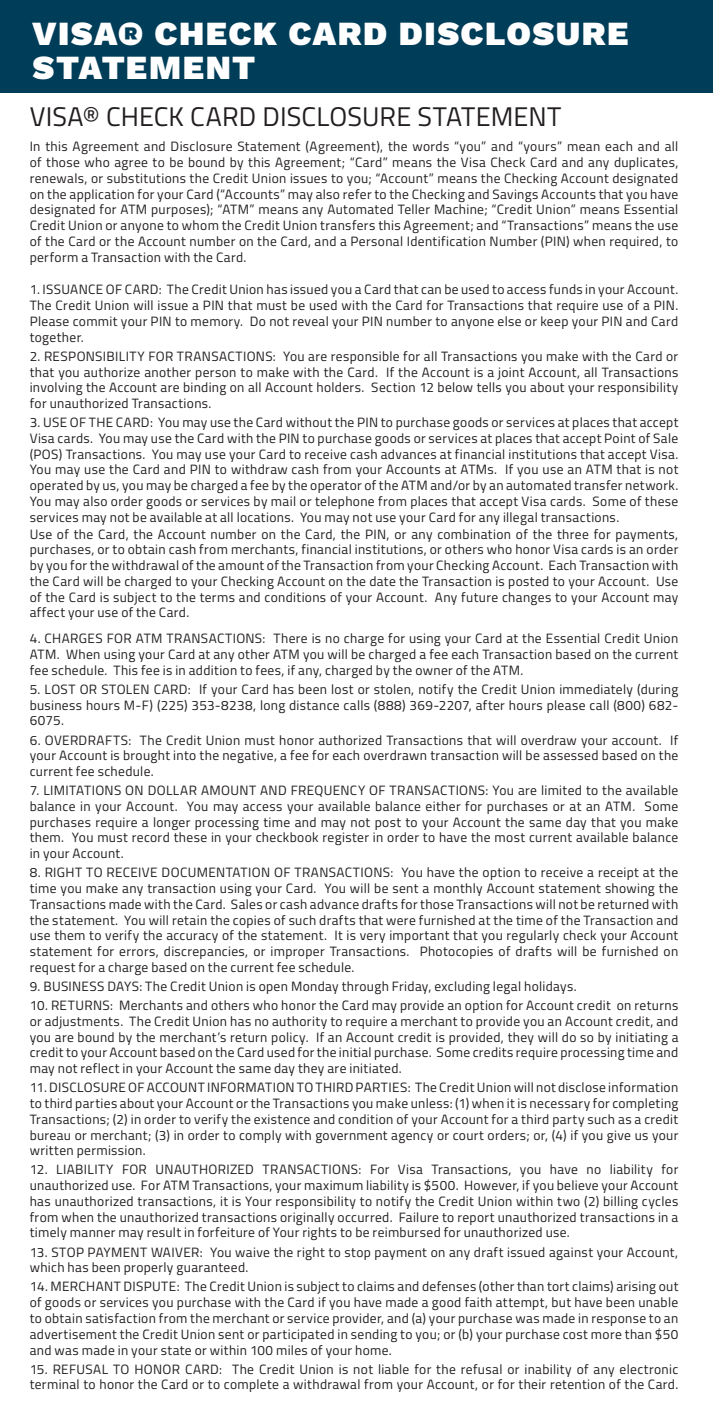
<style>
.page{position:relative;width:713px;height:1418px;background:#fff}
.page>*{position:absolute;margin:0;border:0;box-sizing:border-box;transform-origin:0 0}
.Headline{font:900 33.75px/33.8px "Work Sans";letter-spacing:.05em;color:#fff}
.Headlines{font:27px "Titillium";letter-spacing:.005em;color:#231f20}
.t1{font:13.5px/15.8px "Titillium";letter-spacing:.025em;color:#231f20;text-align:justify}
</style>
<div class="page">
<div style="left:0;top:0;width:713px;height:92px;background:#003d58"></div>
<p class="Headline" style="left:33px;top:18px;width:597px">VISA® CHECK CARD DISCLOSURE<br>STATEMENT</p>
<p class="Headlines" style="left:30px;top:96px;width:533px">VISA® CHECK CARD DISCLOSURE STATEMENT</p>
<p class="t1" style="left:30px;top:138px;width:650px">In this Agreement and Disclosure Statement (Agreement), the words “you” and “yours” mean each and all of those who agree to be bound by this Agreement; “Card” means the Visa Check Card and any duplicates, renewals, or substitutions the Credit Union issues to you; “Account” means the Checking Account designated on the application for your Card (“Accounts” may also refer to the Checking and Savings Accounts that you have designated for ATM purposes); “ATM” means any Automated Teller Machine; “Credit Union” means Essential Credit Union or anyone to whom the Credit Union transfers this Agreement; and “Transactions” means the use of the Card or the Account number on the Card, and a Personal Identification Number (PIN) when required, to perform a Transaction with the Card.</p>
<p class="t1" style="left:30px;top:281px;width:650px">1. ISSUANCE OF CARD: The Credit Union has issued you a Card that can be used to access funds in your Account.<br>The Credit Union will issue a PIN that must be used with the Card for Transactions that require use of a PIN.<br>Please commit your PIN to memory. Do not reveal your PIN number to anyone else or keep your PIN and Card together.</p>
<p class="t1" style="left:30px;top:347px;width:650px">2. RESPONSIBILITY FOR TRANSACTIONS: You are responsible for all Transactions you make with the Card or that you authorize another person to make with the Card. If the Account is a joint Account, all Transactions involving the Account are binding on all Account holders. Section 12 below tells you about your responsibility for unauthorized Transactions.</p>
<p class="t1" style="left:30px;top:414px;width:650px">3. USE OF THE CARD: You may use the Card without the PIN to purchase goods or services at places that accept Visa cards. You may use the Card with the PIN to purchase goods or services at places that accept Point of Sale (POS) Transactions. You may use your Card to receive cash advances at financial institutions that accept Visa.<br>You may use the Card and PIN to withdraw cash from your Accounts at ATMs. If you use an ATM that is not operated by us, you may be charged a fee by the operator of the ATM and/or by an automated transfer network.<br>You may also order goods or services by mail or telephone from places that accept Visa cards. Some of these services may not be available at all locations. You may not use your Card for any illegal transactions.</p>
<p class="t1" style="left:30px;top:525px;width:650px">Use of the Card, the Account number on the Card, the PIN, or any combination of the three for payments, purchases, or to obtain cash from merchants, financial institutions, or others who honor Visa cards is an order by you for the withdrawal of the amount of the Transaction from your Checking Account. Each Transaction with the Card will be charged to your Checking Account on the date the Transaction is posted to your Account. Use of the Card is subject to the terms and conditions of your Account. Any future changes to your Account may affect your use of the Card.</p>
<p class="t1" style="left:30px;top:630px;width:650px">4. CHARGES FOR ATM TRANSACTIONS: There is no charge for using your Card at the Essential Credit Union ATM. When using your Card at any other ATM you will be charged a fee each Transaction based on the current fee schedule. This fee is in addition to fees, if any, charged by the owner of the ATM.</p>
<p class="t1" style="left:30px;top:680px;width:650px">5. LOST OR STOLEN CARD: If your Card has been lost or stolen, notify the Credit Union immediately (during business hours M-F) (225) 353-8238, long distance calls (888) 369-2207, after hours please call (800) 682- 6075.</p>
<p class="t1" style="left:30px;top:731px;width:650px">6. OVERDRAFTS: The Credit Union must honor authorized Transactions that will overdraw your account. If your Account is brought into the negative, a fee for each overdrawn transaction will be assessed based on the current fee schedule.</p>
<p class="t1" style="left:30px;top:782px;width:650px">7. LIMITATIONS ON DOLLAR AMOUNT AND FREQUENCY OF TRANSACTIONS: You are limited to the available balance in your Account. You may access your available balance either for purchases or at an ATM. Some purchases require a longer processing time and may not post to your Account the same day that you make them. You must record these in your checkbook register in order to have the most current available balance in your Account.</p>
<p class="t1" style="left:30px;top:864px;width:650px">8. RIGHT TO RECEIVE DOCUMENTATION OF TRANSACTIONS: You have the option to receive a receipt at the time you make any transaction using your Card. You will be sent a monthly Account statement showing the Transactions made with the Card. Sales or cash advance drafts for those Transactions will not be returned with the statement. You will retain the copies of such drafts that were furnished at the time of the Transaction and use them to verify the accuracy of the statement. It is very important that you regularly check your Account statement for errors, discrepancies, or improper Transactions. Photocopies of drafts will be furnished on request for a charge based on the current fee schedule.</p>
<p class="t1" style="left:30px;top:977px;width:548px">9. BUSINESS DAYS: The Credit Union is open Monday through Friday, excluding legal holidays.</p>
<p class="t1" style="left:30px;top:997px;width:650px">10. RETURNS: Merchants and others who honor the Card may provide an option for Account credit on returns or adjustments. The Credit Union has no authority to require a merchant to provide you an Account credit, and you are bound by the merchant’s return policy. If an Account credit is provided, they will do so by initiating a credit to your Account based on the Card used for the initial purchase. Some credits require processing time and may not reflect in your Account the same day they are initiated.</p>
<p class="t1" style="left:30px;top:1079px;width:650px">11. DISCLOSURE OF ACCOUNT INFORMATION TO THIRD PARTIES: The Credit Union will not disclose information to third parties about your Account or the Transactions you make unless: (1) when it is necessary for completing Transactions; (2) in order to verify the existence and condition of your Account for a third party such as a credit bureau or merchant; (3) in order to comply with government agency or court orders; or, (4) if you give us your written permission.</p>
<p class="t1" style="left:30px;top:1161px;width:650px">12. LIABILITY FOR UNAUTHORIZED TRANSACTIONS: For Visa Transactions, you have no liability for unauthorized use. For ATM Transactions, your maximum liability is $500. However, if you believe your Account has unauthorized transactions, it is Your responsibility to notify the Credit Union within two (2) billing cycles from when the unauthorized transactions originally occurred. Failure to report unauthorized transactions in a timely manner may result in forfeiture of Your rights to be reimbursed for unauthorized use.</p>
<p class="t1" style="left:30px;top:1243px;width:650px">13. STOP PAYMENT WAIVER: You waive the right to stop payment on any draft issued against your Account, which has been properly guaranteed.</p>
<p class="t1" style="left:30px;top:1278px;width:650px">14. MERCHANT DISPUTE: The Credit Union is subject to claims and defenses (other than tort claims) arising out of goods or services you purchase with the Card if you have made a good faith attempt, but have been unable to obtain satisfaction from the merchant or service provider, and (a) your purchase was made in response to an advertisement the Credit Union sent or participated in sending to you; or (b) your purchase cost more than $50 and was made in your state or within 100 miles of your home.</p>
<p class="t1" style="left:30px;top:1360px;width:650px">15. REFUSAL TO HONOR CARD: The Credit Union is not liable for the refusal or inability of any electronic terminal to honor the Card or to complete a withdrawal from your Account, or for their retention of the Card.</p>
</div>
